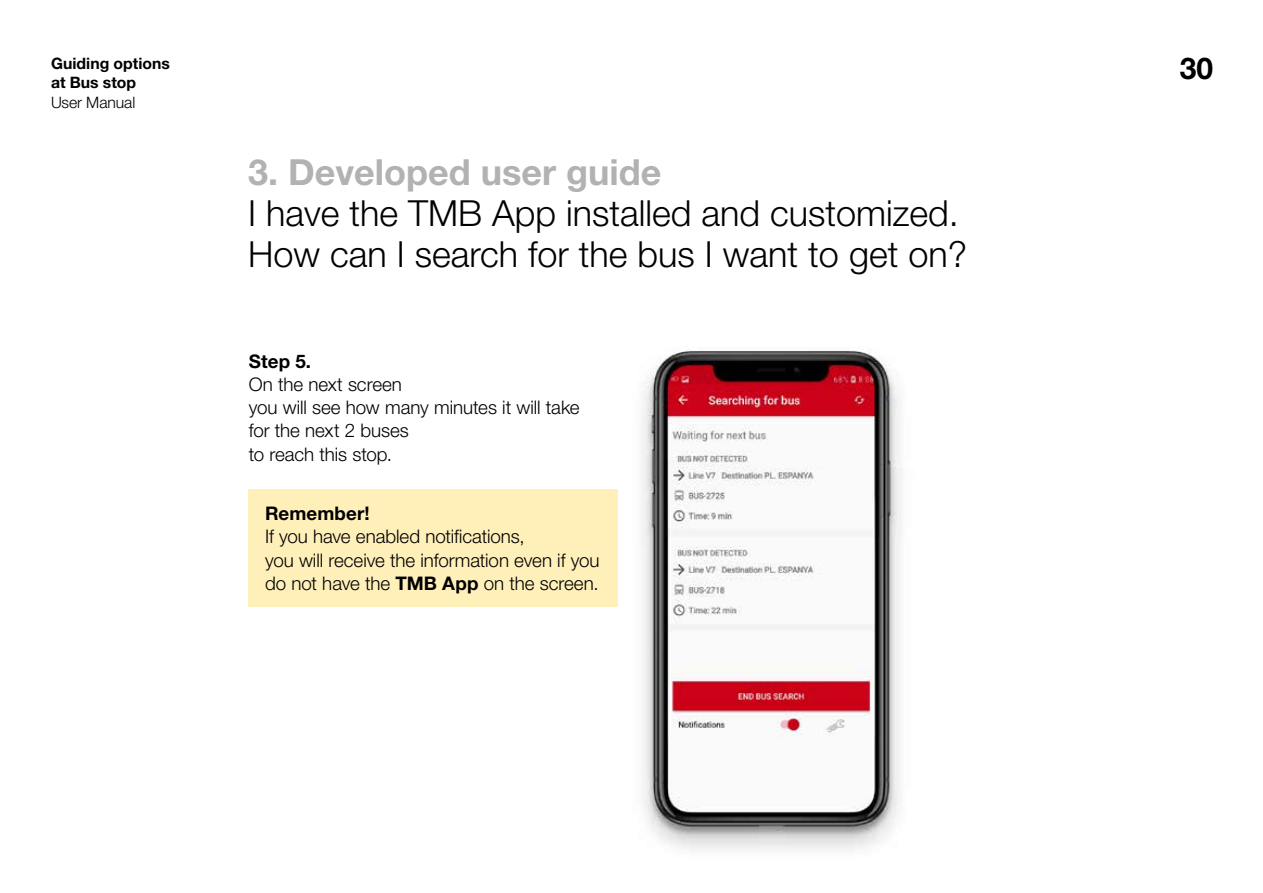
<style>
.page{position:relative;width:1263px;height:893px;background:#fff}
.page>*{position:absolute;margin:0;border:0;box-sizing:border-box;transform-origin:0 0}
.t1{font:300 36px/41.2px "Helvetica Neue LT Std";color:#000}
.t2{font:700 30px "Helvetica Neue LT Std";color:#000}
.t3{font:300 18.75px/23.2px "Helvetica Neue LT Std";letter-spacing:-.005em;color:#000}
.t4{font:700 15.75px/19.5px "Helvetica Neue LT Std";color:#000}
.t5{font:300 15.75px "Helvetica Neue LT Std";letter-spacing:-.005em;color:#000}
.s1{font-weight:700;color:#b3b2b2}
.s2{font-weight:700}
</style>
<div class="page">
<div style="left:248px;top:490px;width:370px;height:117px;background:#fff0ba"></div>
<img style="left:642px;top:347px;width:259px;height:504px">
<p class="t4" style="left:51px;top:53px;width:120px">Guiding options at Bus stop</p>
<p class="t5" style="left:51px;top:93px;width:86px">User Manual</p>
<p class="t1" style="left:248px;top:151px;width:720px"><span class="s1">3. Developed user guide<br></span>I have the TMB App installed and customized.<br>How can I search for the bus I want to get on?</p>
<p class="t3" style="left:249px;top:349px;width:332px"><span class="s2">Step 5.<br></span>On the next screen<br>you will see how many minutes it will take for the next 2 buses<br>to reach this stop.</p>
<p class="t3" style="left:265px;top:501px;width:336px"><span class="s2">Remember!<br></span>If you have enabled notifcations,<br>you will receive the information even if you do not have the <span class="s2">TMB App</span> on the screen.</p>
<h2 class="t2" style="left:1180px;top:50px;width:35px">30</h2>
</div>
